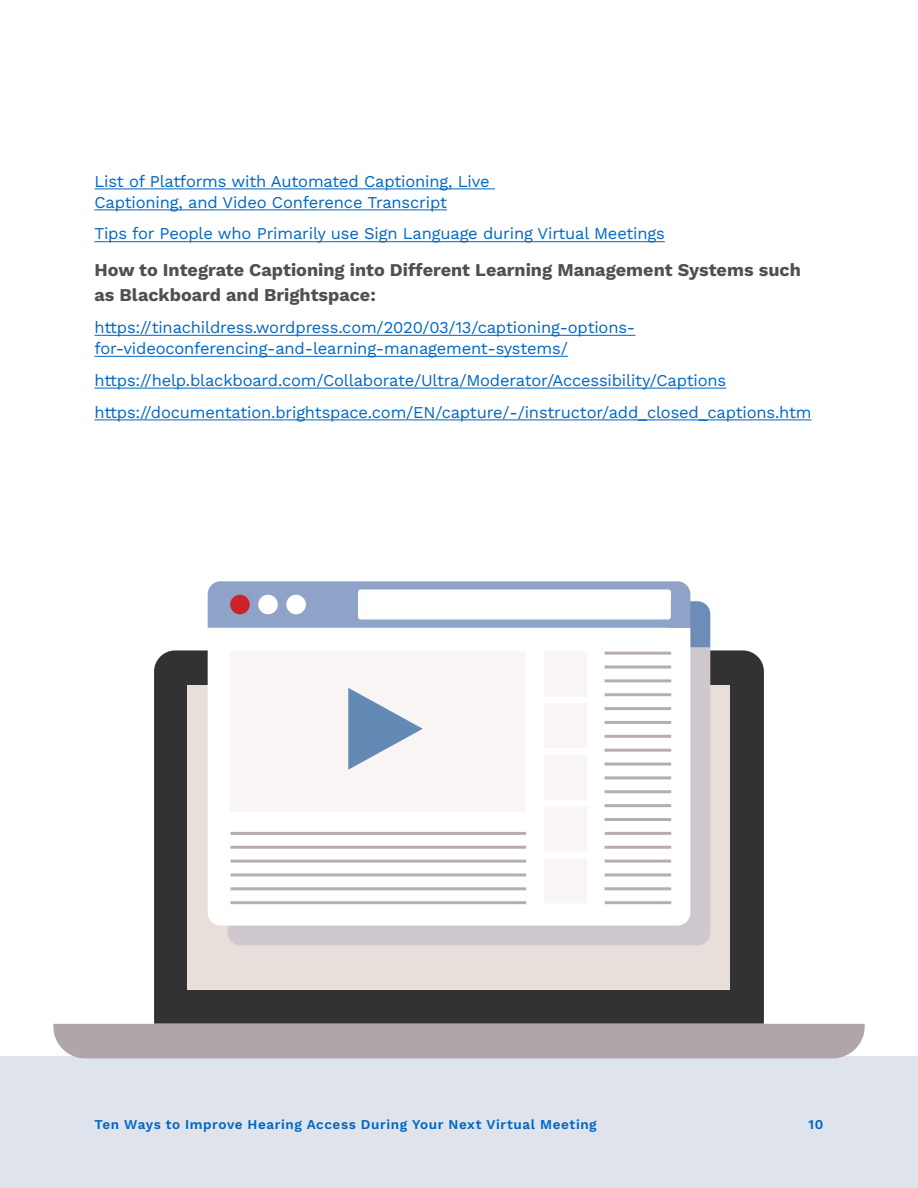
<style>
.page{position:relative;width:918px;height:1188px;background:#fff}
.page>*{position:absolute;margin:0;border:0;box-sizing:border-box;transform-origin:0 0}
.t1{font:700 18px/25.5px "Work Sans";color:#51504f}
.t2{font:16.5px/21px "Work Sans";letter-spacing:-.01em;color:#0066c2}
.t3{font:600 13.5px "Work Sans";letter-spacing:.04em;color:#0066c2}
</style>
<div class="page">
<div style="left:0;top:1056px;width:918px;height:132px;background:#dfe3eb"></div>
<hr style="left:94px;top:189px;width:401px;height:1px;background:#0066c2">
<hr style="left:94px;top:210px;width:353px;height:1px;background:#0066c2">
<hr style="left:94px;top:241px;width:571px;height:1px;background:#0066c2">
<hr style="left:94px;top:335px;width:541px;height:1px;background:#0066c2">
<hr style="left:94px;top:356px;width:474px;height:1px;background:#0066c2">
<hr style="left:94px;top:388px;width:632px;height:1px;background:#0066c2">
<hr style="left:94px;top:420px;width:718px;height:1px;background:#0066c2">
<div style="left:154px;top:650px;width:610px;height:374px;background:#323232"></div>
<div style="left:53px;top:1024px;width:812px;height:34px;background:#afa5aa"></div>
<div style="left:187px;top:685px;width:543px;height:304px;background:#e9dfda"></div>
<div style="left:228px;top:904px;width:482px;height:41px;background:#cfc8ce"></div>
<svg style="left:208px;top:904px;width:482px;height:22px;background:#fdfdfd"></svg>
<svg style="left:208px;top:581px;width:502px;height:323px"></svg>
<p class="t2" style="left:94px;top:170px;width:397px">List of Platforms with Automated Captioning, Live<br>Captioning, and Video Conference Transcript</p>
<p class="t2" style="left:94px;top:223px;width:572px">Tips for People who Primarily use Sign Language during Virtual Meetings</p>
<p class="t1" style="left:94px;top:256px;width:708px">How to Integrate Captioning into Different Learning Management Systems such as Blackboard and Brightspace:</p>
<p class="t2" style="left:94px;top:316px;width:542px">https://tinachildress.wordpress.com/2020/03/13/captioning-options&shy;for-videoconferencing-and-learning-management-systems/</p>
<p class="t2" style="left:94px;top:364px;width:719px;line-height:31.8px">https://help.blackboard.com/Collaborate/Ultra/Moderator/Accessibility/Captions https://documentation.brightspace.com/EN/capture/-/instructor/add_closed_captions.htm</p>
<p class="t3" style="left:94px;top:1115px;width:504px">Ten Ways to Improve Hearing Access During Your Next Virtual Meeting</p>
<p class="t3" style="left:809px;top:1115px;width:16px">10</p>
</div>
